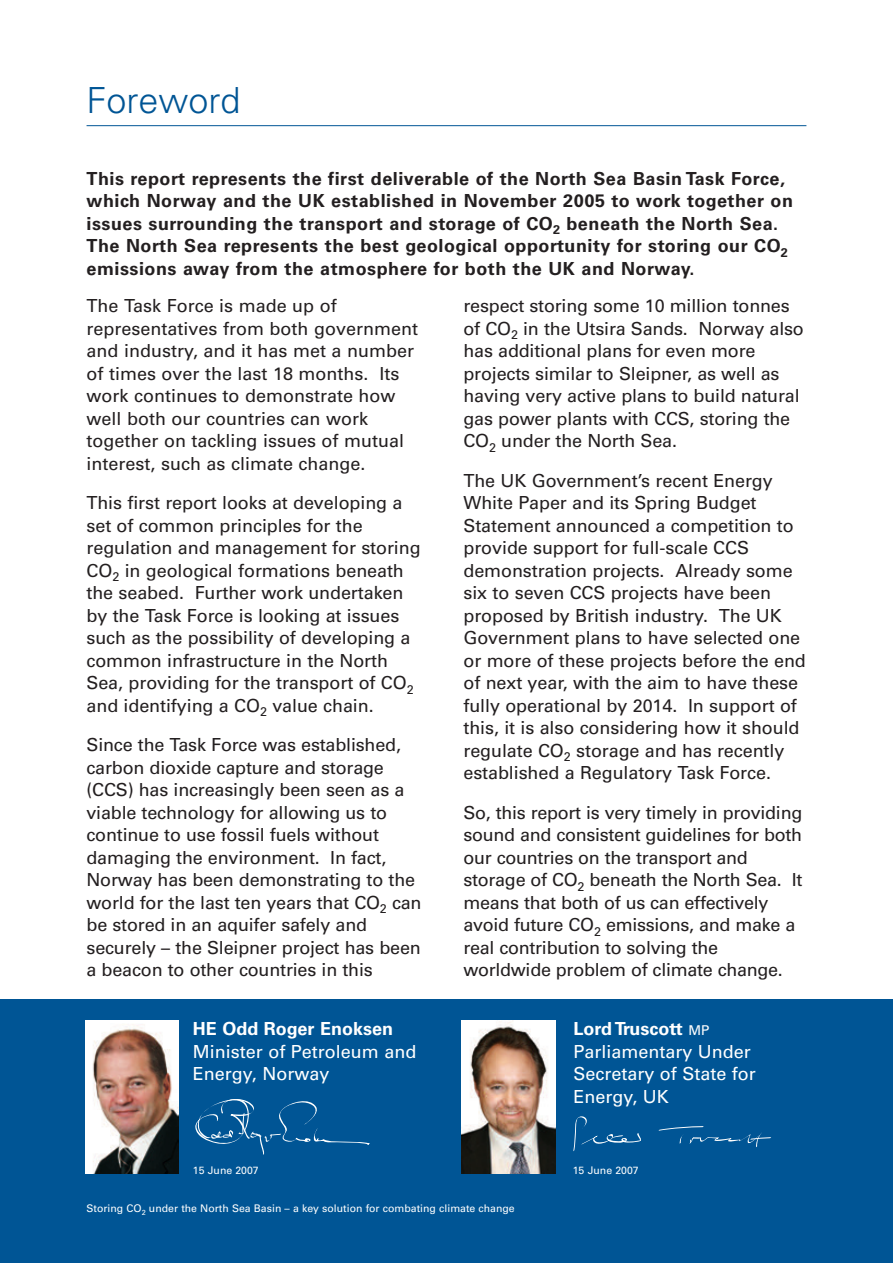
<style>
.page{position:relative;width:893px;height:1263px;background:#fff}
.page>*{position:absolute;margin:0;border:0;box-sizing:border-box;transform-origin:0 0}
.t1{font:300 36px "Univers";color:#005595}
.t2{font:18px/22.5px "Univers";letter-spacing:-.005em;color:#231f20}
.t3{font:700 18px/22.5px "Univers";letter-spacing:.03em;color:#231f20}
.t4{font:18px/22.5px "Univers";color:#fff}
.t5{font:700 18px "Univers";color:#fff}
.t6{font:10.5px "Univers";color:#fff}
.s1{font-weight:700}
.s2{font-size:13.5px}
</style>
<div class="page">
<hr style="left:892px;top:0;width:1px;height:1263px;background:#bfcbe3">
<div style="left:0;top:999px;width:893px;height:264px;background:#005595"></div>
<div style="left:85px;top:1020px;width:94px;height:154px;background:#fff"></div>
<img style="left:92px;top:1024px;width:87px;height:150px">
<img style="left:462px;top:1020px;width:93px;height:154px">
<svg style="left:195px;top:1099px;width:175px;height:56px"></svg>
<svg style="left:573px;top:1116px;width:68px;height:35px"></svg>
<svg style="left:658px;top:1126px;width:113px;height:21px"></svg>
<hr style="left:87px;top:125px;width:719px;height:1px;background:#005595">
<h1 class="t1" style="left:87px;top:87px;width:156px">Foreword</h1>
<p class="t3" style="left:87px;top:169px;width:708px">This report represents the first deliverable of the North Sea Basin Task Force, which Norway and the UK established in November 2005 to work together on issues surrounding the transport and storage of CO<sub>2</sub> beneath the North Sea.<br>The North Sea represents the best geological opportunity for storing our CO<sub>2 </sub>emissions away from the atmosphere for both the UK and Norway.</p>
<p class="t2" style="left:87px;top:296px;width:333px">The Task Force is made up of representatives from both government and industry, and it has met a number of times over the last 18 months. Its work continues to demonstrate how well both our countries can work together on tackling issues of mutual interest, such as climate change.</p>
<p class="t2" style="left:87px;top:493px;width:336px">This first report looks at developing a set of common principles for the regulation and management for storing CO<sub>2</sub> in geological formations beneath the seabed. Further work undertaken by the Task Force is looking at issues such as the possibility of developing a common infrastructure in the North Sea, providing for the transport of CO<sub>2 </sub>and identifying a CO<sub>2</sub> value chain.</p>
<p class="t2" style="left:86px;top:735px;width:337px">Since the Task Force was established, carbon dioxide capture and storage (CCS) has increasingly been seen as a viable technology for allowing us to continue to use fossil fuels without damaging the environment. In fact, Norway has been demonstrating to the world for the last ten years that CO<sub>2</sub> can be stored in an aquifer safely and securely – the Sleipner project has been a beacon to other countries in this</p>
<p class="t2" style="left:463px;top:296px;width:342px">respect storing some 10 million tonnes of CO<sub>2</sub> in the Utsira Sands. Norway also has additional plans for even more projects similar to Sleipner, as well as having very active plans to build natural gas power plants with CCS, storing the CO<sub>2</sub> under the North Sea.</p>
<p class="t2" style="left:463px;top:471px;width:344px">The UK Government’s recent Energy White Paper and its Spring Budget Statement announced a competition to provide support for full-scale CCS demonstration projects. Already some six to seven CCS projects have been proposed by British industry. The UK Government plans to have selected one or more of these projects before the end of next year, with the aim to have these fully operational by 2014. In support of this, it is also considering how it should regulate CO<sub>2</sub> storage and has recently established a Regulatory Task Force.</p>
<p class="t2" style="left:463px;top:803px;width:341px">So, this report is very timely in providing sound and consistent guidelines for both our countries on the transport and storage of CO<sub>2</sub> beneath the North Sea. It means that both of us can effectively avoid future CO<sub>2</sub> emissions, and make a real contribution to solving the worldwide problem of climate change.</p>
<p class="t5" style="left:193px;top:1022px;width:202px">HE Odd Roger Enoksen</p>
<p class="t4" style="left:193px;top:1041px;width:225px">Minister of Petroleum and<br>Energy, Norway</p>
<p class="t4" style="left:573px;top:1019px;width:184px"><span class="s1">Lord Truscott</span> <span class="s2">MP<br></span>Parliamentary Under<br>Secretary of State for<br>Energy, UK</p>
<p class="t6" style="left:193px;top:1167px;width:67px">15 June 2007</p>
<p class="t6" style="left:573px;top:1167px;width:67px">15 June 2007</p>
<p class="t6" style="left:87px;top:1205px;width:430px">Storing CO<sub>2</sub> under the North Sea Basin – a key solution for combating climate change</p>
</div>
